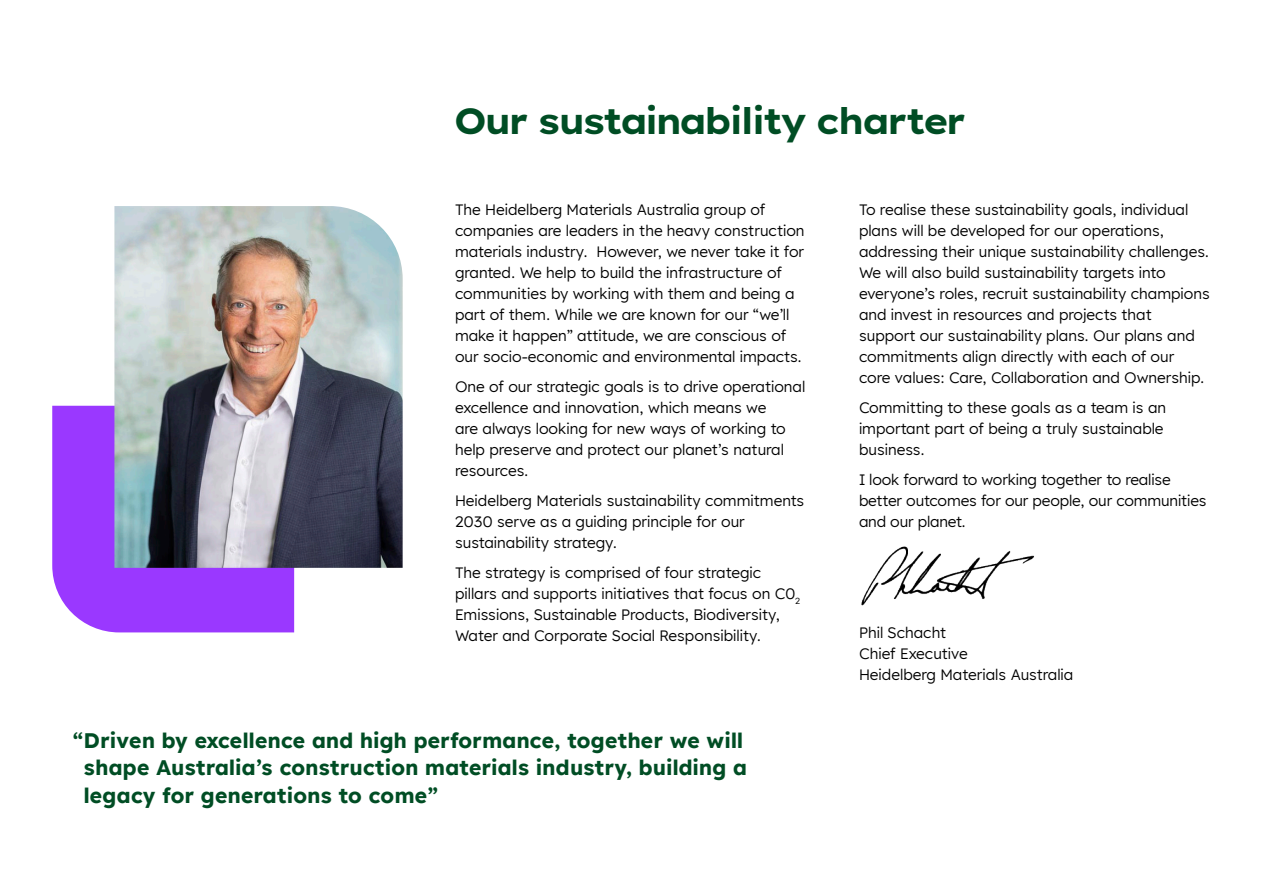
<style>
.page{position:relative;width:1263px;height:893px;background:#fff}
.page>*{position:absolute;margin:0;border:0;box-sizing:border-box;transform-origin:0 0}
.Headline_24pt_bold_green{font:700 36px "Lexend Exa HM";letter-spacing:-.02em;color:#004d24}
.L4_Cross_heading_Black{font:700 21px/27.8px "Lexend HM";letter-spacing:.02em;color:#004d24}
.Lexend_10_14pt{font:15px/21px "Lexend HM";color:#000}
</style>
<div class="page">
<img style="left:861px;top:546px;width:173px;height:60px">
<div style="left:52px;top:406px;width:242px;height:226px;background:#9a38ff"></div>
<img style="left:114px;top:206px;width:289px;height:362px">
<p class="Headline_24pt_bold_green" style="left:455px;top:92px;width:512px">Our sustainability charter</p>
<p class="Lexend_10_14pt" style="left:455px;top:198px;width:351px">The Heidelberg Materials Australia group of companies are leaders in the heavy construction materials industry. However, we never take it for granted. We help to build the infrastructure of communities by working with them and being a part of them. While we are known for our “we’ll make it happen” attitude, we are conscious of our socio-economic and environmental impacts.</p>
<p class="Lexend_10_14pt" style="left:455px;top:375px;width:352px">One of our strategic goals is to drive operational excellence and innovation, which means we<br>are always looking for new ways of working to help preserve and protect our planet’s natural resources.</p>
<p class="Lexend_10_14pt" style="left:455px;top:489px;width:351px">Heidelberg Materials sustainability commitments<br>2030 serve as a guiding principle for our sustainability strategy.</p>
<p class="Lexend_10_14pt" style="left:455px;top:561px;width:347px">The strategy is comprised of four strategic pillars and supports initiatives that focus on C0<sub>2<br></sub>Emissions, Sustainable Products, Biodiversity, Water and Corporate Social Responsibility.</p>
<p class="L4_Cross_heading_Black" style="left:84px;top:725px;width:665px;text-indent:-10px">“Driven by excellence and high performance, together we will shape Australia’s construction materials industry, building a legacy for generations to come”</p>
<p class="Lexend_10_14pt" style="left:859px;top:198px;width:352px">To realise these sustainability goals, individual plans will be developed for our operations, addressing their unique sustainability challenges.<br>We will also build sustainability targets into everyone’s roles, recruit sustainability champions and invest in resources and projects that support our sustainability plans. Our plans and commitments align directly with each of our<br>core values: Care, Collaboration and Ownership.</p>
<p class="Lexend_10_14pt" style="left:859px;top:396px;width:309px">Committing to these goals as a team is an important part of being a truly sustainable business.</p>
<p class="Lexend_10_14pt" style="left:859px;top:468px;width:349px">I look forward to working together to realise better outcomes for our people, our communities and our planet.</p>
<p class="Lexend_10_14pt" style="left:859px;top:621px;width:216px">Phil Schacht<br>Chief Executive<br>Heidelberg Materials Australia</p>
</div>
